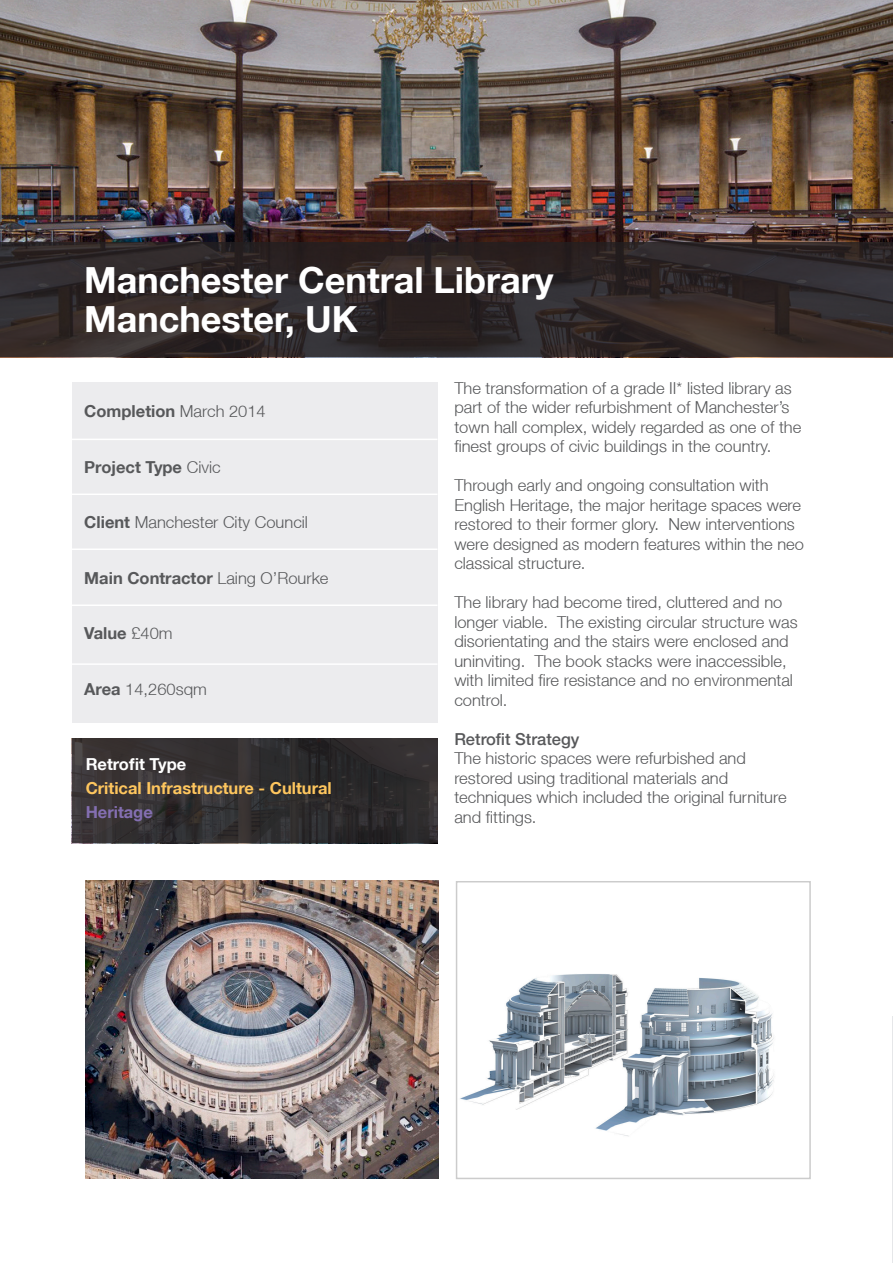
<style>
.page{position:relative;width:893px;height:1263px;background:#fff}
.page>*{position:absolute;margin:0;border:0;box-sizing:border-box;transform-origin:0 0}
.t1{font:700 36px "Helvetica Neue LT";color:#fff}
.Body_text{font:300 16.5px/19.5px "Helvetica Neue LT";color:#57585a}
.t2{font:700 16.5px "Helvetica Neue LT";color:#57585a}
.Body_text-2{font:700 16.5px "Helvetica Neue LT";color:#fec65e}
.t3{font:500 16.5px "Helvetica Neue LT";color:#57585a}
.Body_text-3{font:700 16.5px "Helvetica Neue LT";color:#fff}
.Body_text-4{font:700 16.5px "Helvetica Neue LT";color:#846fb2}
.s1{font-weight:300}
.s2{font-weight:700}
</style>
<div class="page">
<hr style="left:892px;top:1016px;width:1px;height:247px;background:#e6e7e9">
<img style="left:0;top:0;width:893px;height:242px">
<svg style="left:0;top:242px;width:893px;height:115px;background:#302828"></svg>
<div style="left:72px;top:382px;width:365px;height:341px;background:#ececee"></div>
<hr style="left:72px;top:439px;width:365px;height:1px;background:#fff">
<hr style="left:72px;top:493px;width:365px;height:2px;background:#fff">
<hr style="left:72px;top:548px;width:365px;height:2px;background:#fff">
<hr style="left:72px;top:604px;width:365px;height:2px;background:#fff">
<hr style="left:72px;top:663px;width:365px;height:2px;background:#fff">
<img style="left:85px;top:881px;width:354px;height:297px">
<img style="left:460px;top:974px;width:314px;height:163px">
<div style="left:456px;top:881px;width:355px;height:298px;border:2px solid #ccc"></div>
<svg style="left:72px;top:738px;width:365px;height:105px;background:#312e30"></svg>
<p class="t1" style="left:84px;top:258px;width:471px">Manchester Central Library</p>
<p class="t1" style="left:84px;top:297px;width:275px">Manchester, UK</p>
<p class="t2" style="left:84px;top:401px;width:183px">Completion <span class="s1">March 2014</span></p>
<p class="t2" style="left:84px;top:457px;width:138px">Project Type <span class="s1">Civic</span></p>
<p class="Body_text" style="left:84px;top:512px;width:225px"><span class="s2">Client</span> Manchester City Council</p>
<p class="t2" style="left:84px;top:568px;width:246px">Main Contractor <span class="s1">Laing O’Rourke</span></p>
<p class="t2" style="left:84px;top:623px;width:90px">Value <span class="s1">£40m</span></p>
<p class="Body_text" style="left:84px;top:679px;width:124px"><span class="s2">Area</span> 14,260sqm</p>
<p class="Body_text-3" style="left:86px;top:754px;width:102px">Retrofit Type</p>
<p class="Body_text-2" style="left:86px;top:778px;width:248px">Critical Infrastructure - Cultural</p>
<p class="Body_text-4" style="left:86px;top:801px;width:69px">Heritage</p>
<p class="Body_text" style="left:454px;top:378px;width:348px">The transformation of a grade II* listed library as part of the wider refurbishment of Manchester’s town hall complex, widely regarded as one of the finest groups of civic buildings in the country.</p>
<p class="Body_text" style="left:454px;top:475px;width:351px">Through early and ongoing consultation with English Heritage, the major heritage spaces were restored to their former glory. New interventions were designed as modern features within the neo classical structure.</p>
<p class="Body_text" style="left:454px;top:592px;width:345px">The library had become tired, cluttered and no longer viable. The existing circular structure was disorientating and the stairs were enclosed and uninviting. The book stacks were inaccessible, with limited fire resistance and no environmental control.</p>
<p class="t3" style="left:454px;top:729px;width:127px">Retrofit Strategy</p>
<p class="Body_text" style="left:454px;top:748px;width:334px">The historic spaces were refurbished and restored using traditional materials and techniques which included the original furniture and fittings.</p>
</div>
